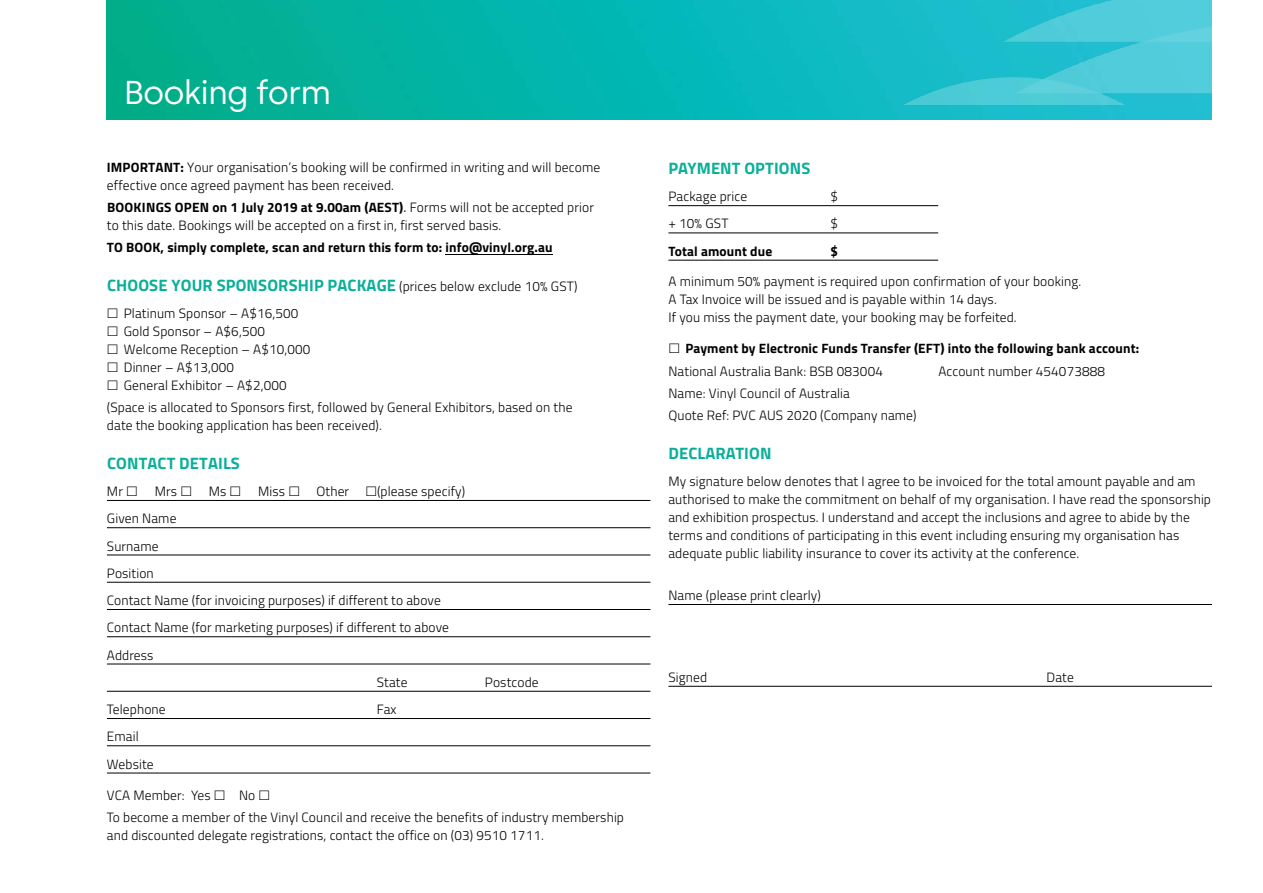
<style>
.page{position:relative;width:1263px;height:893px;background:#fff}
.page>*{position:absolute;margin:0;border:0;box-sizing:border-box;transform-origin:0 0}
.t1{font:33px "Silka";letter-spacing:-.025em;color:#fff}
.t2{font:700 16.5px "Titillium";letter-spacing:.01em;color:#08af99}
.t3{font:300 13.5px/18px "Titillium";letter-spacing:.01em;color:#000}
.t4{font:700 13.5px "Titillium";letter-spacing:.01em;color:#000}
.s1{font-weight:700}
.s2{font-weight:400}
.s3{font-weight:300;font-size:13.5px;color:#000}
</style>
<div class="page">
<img style="left:106px;top:0;width:1106px;height:119px">
<hr style="left:107px;top:500px;width:543px;height:1px;background:#000">
<hr style="left:107px;top:527px;width:543px;height:1px;background:#000">
<hr style="left:107px;top:555px;width:543px;height:1px;background:#000">
<hr style="left:107px;top:582px;width:543px;height:1px;background:#000">
<hr style="left:107px;top:609px;width:543px;height:1px;background:#000">
<hr style="left:107px;top:636px;width:543px;height:1px;background:#000">
<hr style="left:107px;top:664px;width:543px;height:1px;background:#000">
<hr style="left:107px;top:691px;width:543px;height:1px;background:#000">
<hr style="left:107px;top:718px;width:543px;height:1px;background:#000">
<hr style="left:107px;top:745px;width:543px;height:1px;background:#000">
<hr style="left:107px;top:773px;width:543px;height:1px;background:#000">
<hr style="left:446px;top:254px;width:107px;height:1px;background:#000">
<hr style="left:668px;top:205px;width:270px;height:1px;background:#000">
<hr style="left:668px;top:233px;width:270px;height:1px;background:#000">
<hr style="left:668px;top:260px;width:270px;height:1px;background:#000">
<hr style="left:668px;top:604px;width:544px;height:1px;background:#000">
<hr style="left:668px;top:686px;width:544px;height:1px;background:#000">
<img style="left:901px;top:0;width:311px;height:105px">
<h1 class="t1" style="left:124px;top:73px;width:209px">Booking form</h1>
<p class="t3" style="left:107px;top:157px;width:495px"><span class="s1">IMPORTANT:</span> Your organisation’s booking will be confirmed in writing and will become effective once agreed payment has been received.</p>
<p class="t3" style="left:107px;top:197px;width:488px"><span class="s1">BOOKINGS OPEN on 1 July 2019 at 9.00am (AEST)</span><span class="s2">.</span> Forms will not be accepted prior to this date. Bookings will be accepted on a first in, first served basis.</p>
<p class="t4" style="left:107px;top:237px;width:447px">TO BOOK, simply complete, scan and return this form to: info@vinyl.org.au</p>
<p class="t2" style="left:107px;top:273px;width:472px">CHOOSE YOUR SPONSORSHIP PACKAGE <span class="s3">(prices below exclude 10% GST)</span></p>
<p class="t3" style="left:124px;top:303px;width:188px">Platinum Sponsor – A$16,500<br>Gold Sponsor – A$6,500<br>Welcome Reception – A$10,000<br>Dinner – A$13,000<br>General Exhibitor – A$2,000</p>
<p class="t3" style="left:107px;top:398px;width:467px">(Space is allocated to Sponsors first, followed by General Exhibitors, based on the date the booking application has been received).</p>
<p class="t2" style="left:107px;top:451px;width:134px">CONTACT DETAILS</p>
<p class="t3" style="left:107px;top:481px;width:17px">Mr</p>
<p class="t3" style="left:155px;top:481px;width:24px">Mrs</p>
<p class="t3" style="left:209px;top:481px;width:19px">Ms</p>
<p class="t3" style="left:258px;top:481px;width:29px">Miss</p>
<p class="t3" style="left:316px;top:481px;width:34px">Other</p>
<p class="t3" style="left:377px;top:481px;width:90px">(please specify)</p>
<p class="t3" style="left:107px;top:509px;width:71px">Given Name</p>
<p class="t3" style="left:107px;top:536px;width:53px">Surname</p>
<p class="t3" style="left:107px;top:563px;width:48px">Position</p>
<p class="t3" style="left:107px;top:591px;width:335px">Contact Name (for invoicing purposes) if different to above</p>
<p class="t3" style="left:107px;top:618px;width:344px">Contact Name (for marketing purposes) if different to above</p>
<p class="t3" style="left:107px;top:645px;width:48px">Address</p>
<p class="t3" style="left:377px;top:672px;width:32px">State</p>
<p class="t3" style="left:485px;top:672px;width:55px">Postcode</p>
<p class="t3" style="left:107px;top:700px;width:60px">Telephone</p>
<p class="t3" style="left:377px;top:700px;width:21px">Fax</p>
<p class="t3" style="left:107px;top:722px;width:48px;line-height:27.3px">Email<br>Website</p>
<p class="t3" style="left:107px;top:786px;width:105px">VCA Member: Yes</p>
<p class="t3" style="left:107px;top:784px;width:519px;line-height:22.2px;text-indent:132px">No<br>To become a member of the Vinyl Council and receive the benefits of industry membership</p>
<p class="t3" style="left:107px;top:826px;width:438px">and discounted delegate registrations, contact the office on (03) 9510 1711.</p>
<p class="t2" style="left:668px;top:156px;width:143px">PAYMENT OPTIONS</p>
<p class="t3" style="left:668px;top:187px;width:80px">Package price</p>
<p class="t3" style="left:830px;top:187px;width:9px">$</p>
<p class="t3" style="left:668px;top:214px;width:61px">+ 10% GST</p>
<p class="t3" style="left:830px;top:214px;width:9px">$</p>
<p class="t4" style="left:668px;top:241px;width:105px">Total amount due</p>
<p class="t4" style="left:830px;top:241px;width:9px">$</p>
<p class="t3" style="left:668px;top:272px;width:414px">A minimum 50% payment is required upon confirmation of your booking.<br>A Tax Invoice will be issued and is payable within 14 days.<br>If you miss the payment date, your booking may be forfeited.</p>
<p class="t4" style="left:685px;top:338px;width:455px">Payment by Electronic Funds Transfer (EFT) into the following bank account:</p>
<p class="t3" style="left:668px;top:361px;width:216px">National Australia Bank: BSB 083004</p>
<p class="t3" style="left:938px;top:361px;width:168px">Account number 454073888</p>
<p class="t3" style="left:668px;top:381px;width:250px;line-height:22.2px">Name: Vinyl Council of Australia<br>Quote Ref: PVC AUS 2020 (Company name)</p>
<p class="t2" style="left:668px;top:441px;width:104px">DECLARATION</p>
<p class="t3" style="left:668px;top:471px;width:544px">My signature below denotes that I agree to be invoiced for the total amount payable and am authorised to make the commitment on behalf of my organisation. I have read the sponsorship and exhibition prospectus. I understand and accept the inclusions and agree to abide by the terms and conditions of participating in this event including ensuring my organisation has adequate public liability insurance to cover its activity at the conference.</p>
<p class="t3" style="left:668px;top:586px;width:154px">Name (please print clearly)</p>
<p class="t3" style="left:668px;top:667px;width:40px">Signed</p>
<p class="t3" style="left:1046px;top:667px;width:29px">Date</p>
</div>
